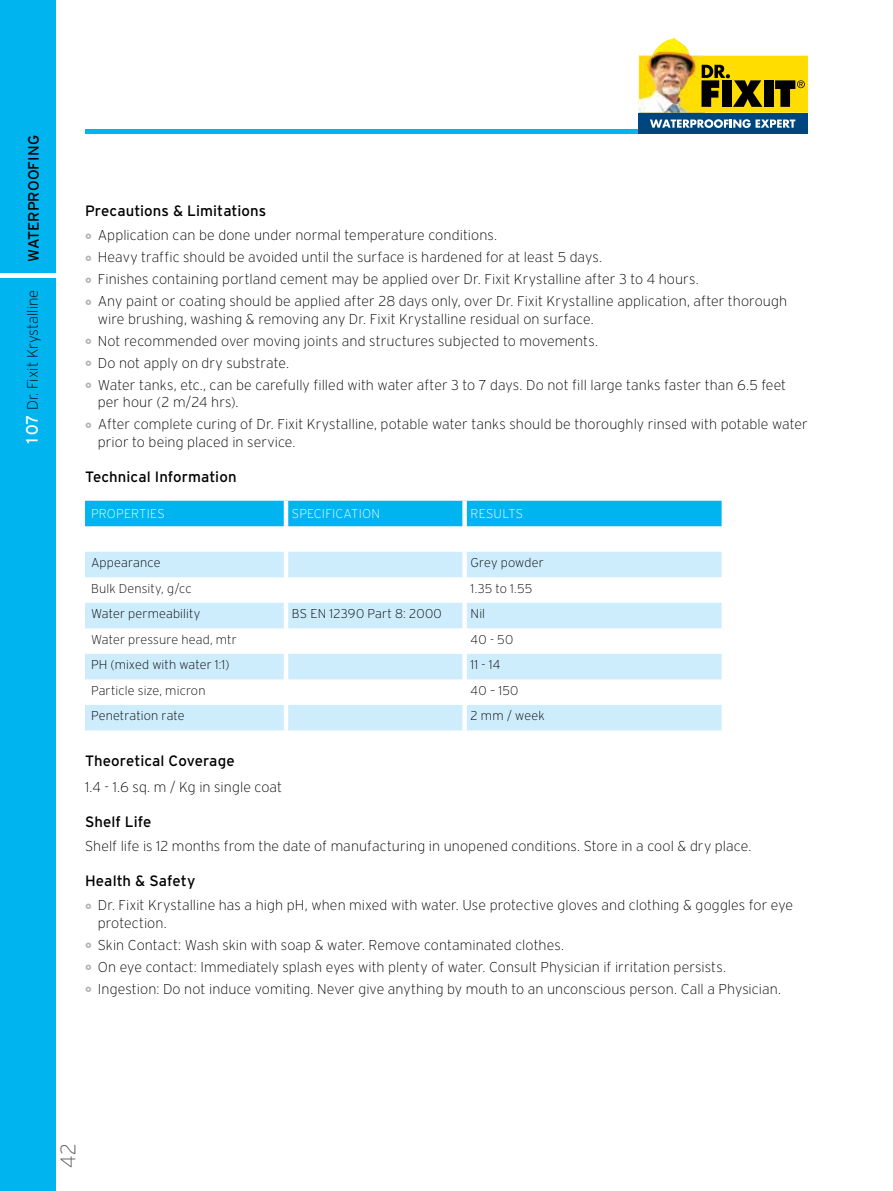
<style>
.page{position:relative;width:893px;height:1191px;background:#fff}
.page>*{position:absolute;margin:0;border:0;box-sizing:border-box;transform-origin:0 0}
.t1{font:200 21px "Interstate";color:#58595b}
.t2{font:15px "Interstate Plus";letter-spacing:.005em;color:#000}
.t3{font:200 15px "Interstate";color:#000}
.t4{font:200 14.25px/21.9px "Interstate";letter-spacing:.005em;color:#000}
.t5{font:200 12.75px "Interstate";letter-spacing:.01em;color:#000}
.t6{font:200 12.75px "Interstate";letter-spacing:.015em;color:#fff}
.s1{font-family:"Interstate Plus";font-weight:400;font-size:16.5px;color:#fff}
</style>
<div class="page">
<div style="left:0;top:0;width:55px;height:1191px;background:#00b4f0"></div>
<div style="left:85px;top:129px;width:723px;height:5px;background:#00b4f0"></div>
<div style="left:0;top:273px;width:56px;height:5px;background:#fff"></div>
<div style="left:639px;top:113px;width:169px;height:21px;background:#00467e"></div>
<img style="left:639px;top:38px;width:169px;height:75px">
<svg style="left:650px;top:119px;width:145px;height:9px"></svg>
<div style="left:85px;top:501px;width:637px;height:25px;background:#00b4f0"></div>
<svg style="left:85px;top:552px;width:637px;height:178px;fill:#cdecfc"></svg>
<hr style="left:284px;top:501px;width:4px;height:25px;background:#fff">
<hr style="left:284px;top:552px;width:4px;height:25px;background:#fff">
<hr style="left:284px;top:577px;width:4px;height:26px;background:#fff">
<hr style="left:284px;top:603px;width:4px;height:25px;background:#fff">
<hr style="left:284px;top:628px;width:4px;height:26px;background:#fff">
<hr style="left:284px;top:654px;width:4px;height:25px;background:#fff">
<hr style="left:284px;top:679px;width:4px;height:26px;background:#fff">
<hr style="left:284px;top:705px;width:4px;height:25px;background:#fff">
<div style="left:462px;top:501px;width:5px;height:25px;background:#fff"></div>
<div style="left:462px;top:552px;width:5px;height:25px;background:#fff"></div>
<div style="left:462px;top:577px;width:5px;height:26px;background:#fff"></div>
<div style="left:462px;top:603px;width:5px;height:25px;background:#fff"></div>
<div style="left:462px;top:628px;width:5px;height:26px;background:#fff"></div>
<div style="left:462px;top:654px;width:5px;height:25px;background:#fff"></div>
<div style="left:462px;top:679px;width:5px;height:26px;background:#fff"></div>
<div style="left:462px;top:705px;width:5px;height:25px;background:#fff"></div>
<p class="t2" style="left:25px;top:262px;width:128px;rotate:-90deg">WATERPROOFING</p>
<p class="t3" style="left:24px;top:446px;width:158px;rotate:-90deg"><span class="s1">107</span> Dr. Fixit Krystalline</p>
<p class="t2" style="left:85px;top:202px;width:183px">Precautions &amp; Limitations</p>
<p class="t4" style="left:98px;top:224px;width:691px">Application can be done under normal temperature conditions.<br>Heavy traffic should be avoided until the surface is hardened for at least 5 days.<br>Finishes containing portland cement may be applied over Dr. Fixit Krystalline after 3 to 4 hours.<br>Any paint or coating should be applied after 28 days only, over Dr. Fixit Krystalline application, after thorough</p>
<p class="t4" style="left:98px;top:308px;width:690px">wire brushing, washing &amp; removing any Dr. Fixit Krystalline residual on surface.<br>N ot recommended over moving joints and structures subjected to movements.<br>Do not apply on dry substrate.<br>Water tanks, etc., can be carefully filled with water after 3 to 7 days. Do not fill large tanks faster than 6.5 feet</p>
<p class="t4" style="left:98px;top:391px;width:712px">per hour (2 m/24 hrs).<br>After complete curing of Dr. Fixit Krystalline, potable water tanks should be thoroughly rinsed with potable water</p>
<p class="t4" style="left:98px;top:431px;width:199px">prior to being placed in service.</p>
<p class="t2" style="left:85px;top:468px;width:153px">Technical Information</p>
<p class="t6" style="left:91px;top:507px;width:75px">PROPERTIES</p>
<p class="t6" style="left:292px;top:507px;width:79px">SPECIFICATION</p>
<p class="t6" style="left:471px;top:507px;width:54px">RESULTS</p>
<p class="t5" style="left:91px;top:555px;width:71px">Appearance</p>
<p class="t5" style="left:471px;top:555px;width:75px">Grey powder</p>
<p class="t5" style="left:91px;top:581px;width:102px">Bulk Density, g/cc</p>
<p class="t5" style="left:471px;top:581px;width:63px">1.35 to 1.55</p>
<p class="t5" style="left:91px;top:606px;width:111px">Water permeability</p>
<p class="t5" style="left:292px;top:606px;width:151px">BS EN 12390 Part 8: 2000</p>
<p class="t5" style="left:471px;top:606px;width:16px">Nil</p>
<p class="t5" style="left:91px;top:632px;width:147px">Water pressure head, mtr</p>
<p class="t5" style="left:471px;top:632px;width:44px">40 - 50</p>
<p class="t5" style="left:91px;top:657px;width:140px">PH (mixed with water 1:1)</p>
<p class="t5" style="left:471px;top:657px;width:31px">11 - 14</p>
<p class="t5" style="left:91px;top:683px;width:116px">Particle size, micron</p>
<p class="t5" style="left:471px;top:683px;width:49px">40 – 150</p>
<p class="t5" style="left:91px;top:709px;width:95px">Penetration rate</p>
<p class="t5" style="left:471px;top:709px;width:76px">2 mm / week</p>
<p class="t2" style="left:85px;top:752px;width:151px">Theoretical Coverage</p>
<p class="t4" style="left:85px;top:776px;width:199px">1.4 - 1.6 sq. m / Kg in single coat</p>
<p class="t2" style="left:85px;top:813px;width:68px">Shelf Life</p>
<p class="t4" style="left:85px;top:835px;width:668px">Shelf life is 12 months from the date of manufacturing in unopened conditions. Store in a cool &amp; dry place.</p>
<p class="t2" style="left:85px;top:872px;width:112px">Health &amp; Safety</p>
<p class="t4" style="left:98px;top:896px;width:697px;line-height:17.7px">Dr. Fixit Krystalline has a high pH, when mixed with water. Use protective gloves and clothing &amp; goggles for eye protection.</p>
<p class="t4" style="left:98px;top:934px;width:685px">Skin Contact: Wash skin with soap &amp; water. Remove contaminated clothes.<br>On eye contact: Immediately splash eyes with plenty of water. Consult Physician if irritation persists.<br>Ingestion: Do not induce vomiting. Never give anything by mouth to an unconscious person. Call a Physician.</p>
<h1 class="t1" style="left:57px;top:1167px;width:25px;rotate:-90deg">42</h1>
</div>
